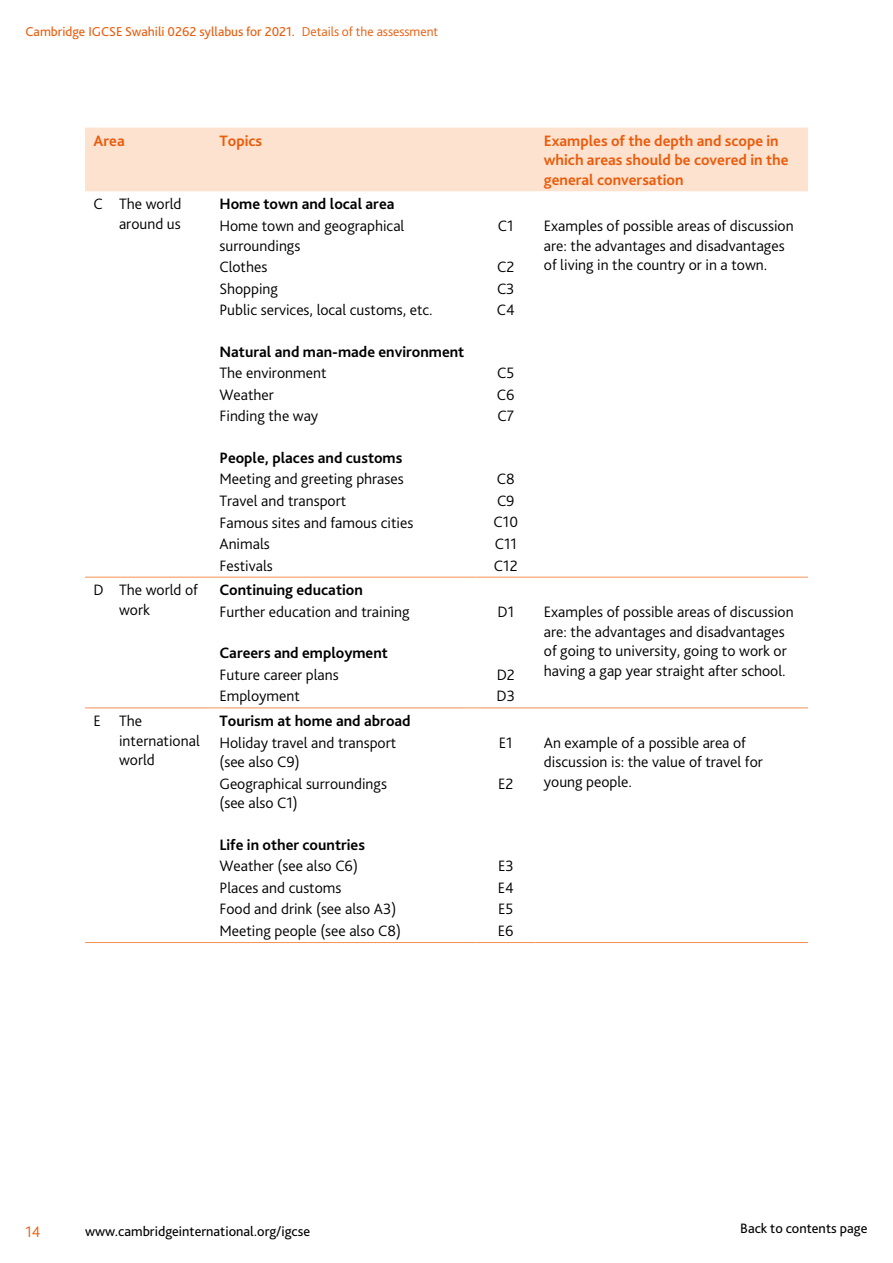
<style>
.page{position:relative;width:893px;height:1263px;background:#fff}
.page>*{position:absolute;margin:0;border:0;box-sizing:border-box;transform-origin:0 0}
.t1{font:300 15.75px/21.6px "Bliss Pro";color:#000}
.t2{font:700 15.75px "Bliss Pro";color:#000}
.t3{font:700 15.75px/19.5px "Bliss Pro";color:#ea5b0b}
.t4{font:300 15.75px "Bliss Pro";color:#ea5b0b}
.t5{font:14.25px "Bliss Pro";color:#000}
.t6{font:13.5px "Bliss Pro";color:#ea5b0b}
.s1{font-weight:300}
</style>
<div class="page">
<div style="left:85px;top:128px;width:723px;height:63px;background:#fde2cf"></div>
<hr style="left:85px;top:577px;width:126px;height:1px;background:#f39154">
<hr style="left:211px;top:577px;width:265px;height:1px;background:#f39154">
<hr style="left:476px;top:577px;width:59px;height:1px;background:#f39154">
<hr style="left:535px;top:577px;width:273px;height:1px;background:#f39154">
<hr style="left:85px;top:708px;width:126px;height:1px;background:#f39154">
<hr style="left:211px;top:708px;width:265px;height:1px;background:#f39154">
<hr style="left:476px;top:708px;width:59px;height:1px;background:#f39154">
<hr style="left:535px;top:708px;width:273px;height:1px;background:#f39154">
<hr style="left:85px;top:942px;width:126px;height:1px;background:#f39154">
<hr style="left:211px;top:942px;width:265px;height:1px;background:#f39154">
<hr style="left:476px;top:942px;width:59px;height:1px;background:#f39154">
<hr style="left:535px;top:942px;width:273px;height:1px;background:#f39154">
<p class="t6" style="left:26px;top:23px;width:414px">Cambridge IGCSE Swahili 0262 syllabus for 2021. <span class="s1">Details of the assessment</span></p>
<p class="t3" style="left:94px;top:131px;width:33px">Area</p>
<p class="t3" style="left:219px;top:131px;width:44px">Topics</p>
<p class="t3" style="left:544px;top:131px;width:246px">Examples of the depth and scope in which areas should be covered in the general conversation</p>
<p class="t1" style="left:94px;top:194px;width:90px;line-height:19.5px;text-align:right">C The world around us</p>
<p class="t2" style="left:219px;top:194px;width:177px">Home town and local area</p>
<p class="t1" style="left:544px;top:216px;width:251px;line-height:19.5px">Examples of possible areas of discussion are: the advantages and disadvantages of living in the country or in a town.</p>
<p class="t1" style="left:219px;top:216px;width:186px;line-height:19.5px">Home town and geographical surroundings</p>
<p class="t1" style="left:219px;top:256px;width:215px">Clothes<br>Shopping<br>Public services, local customs, etc.</p>
<p class="t2" style="left:219px;top:342px;width:246px">Natural and man-made environment</p>
<p class="t1" style="left:219px;top:362px;width:109px">The environment<br>Weather<br>Finding the way</p>
<p class="t2" style="left:219px;top:448px;width:184px">People, places and customs</p>
<p class="t1" style="left:219px;top:468px;width:195px">Meeting and greeting phrases<br>Travel and transport<br>Famous sites and famous cities<br>Animals<br>Festivals</p>
<p class="t1" style="left:498px;top:215px;width:17px">C1</p>
<p class="t1" style="left:497px;top:256px;width:19px;text-align:justify">C2<br>C3<br>C4</p>
<p class="t1" style="left:497px;top:362px;width:19px;text-align:justify">C5<br>C6<br>C7</p>
<p class="t1" style="left:494px;top:468px;width:26px">C8<br>C9<br>C10<br>C11<br>C12</p>
<p class="t1" style="left:119px;top:580px;width:80px;line-height:19.5px;text-indent:-26px">D The world of work</p>
<p class="t2" style="left:219px;top:580px;width:145px">Continuing education</p>
<p class="t1" style="left:219px;top:601px;width:192px">Further education and training</p>
<p class="t2" style="left:219px;top:643px;width:170px">Careers and employment</p>
<p class="t1" style="left:219px;top:664px;width:121px">Future career plans<br>Employment</p>
<p class="t1" style="left:119px;top:711px;width:82px;line-height:19.5px;text-indent:-26px">E The international world</p>
<p class="t2" style="left:219px;top:711px;width:193px">Tourism at home and abroad</p>
<p class="t1" style="left:219px;top:733px;width:178px;line-height:19.5px">Holiday travel and transport (see also C9)</p>
<p class="t1" style="left:219px;top:774px;width:169px;line-height:19.5px">Geographical surroundings (see also C1)</p>
<p class="t2" style="left:219px;top:834px;width:147px">Life in other countries</p>
<p class="t1" style="left:219px;top:855px;width:183px">Weather (see also C6)<br>Places and customs<br>Food and drink (see also A3)<br>Meeting people (see also C8)</p>
<p class="t1" style="left:497px;top:601px;width:18px">D1</p>
<p class="t1" style="left:497px;top:664px;width:20px">D2<br>D3</p>
<p class="t1" style="left:499px;top:732px;width:15px">E1</p>
<p class="t1" style="left:498px;top:773px;width:17px">E2</p>
<p class="t1" style="left:498px;top:855px;width:17px;text-align:justify">E3<br>E4<br>E5<br>E6</p>
<p class="t1" style="left:544px;top:602px;width:251px;line-height:19.5px">Examples of possible areas of discussion are: the advantages and disadvantages of going to university, going to work or having a gap year straight after school.</p>
<p class="t1" style="left:544px;top:733px;width:220px;line-height:19.5px">An example of a possible area of discussion is: the value of travel for young people.</p>
<p class="t4" style="left:26px;top:1222px;width:17px">14</p>
<p class="t5" style="left:85px;top:1222px;width:227px">www.cambridgeinternational.org/igcse</p>
<p class="t5" style="left:740px;top:1219px;width:129px">Back to contents page</p>
</div>
